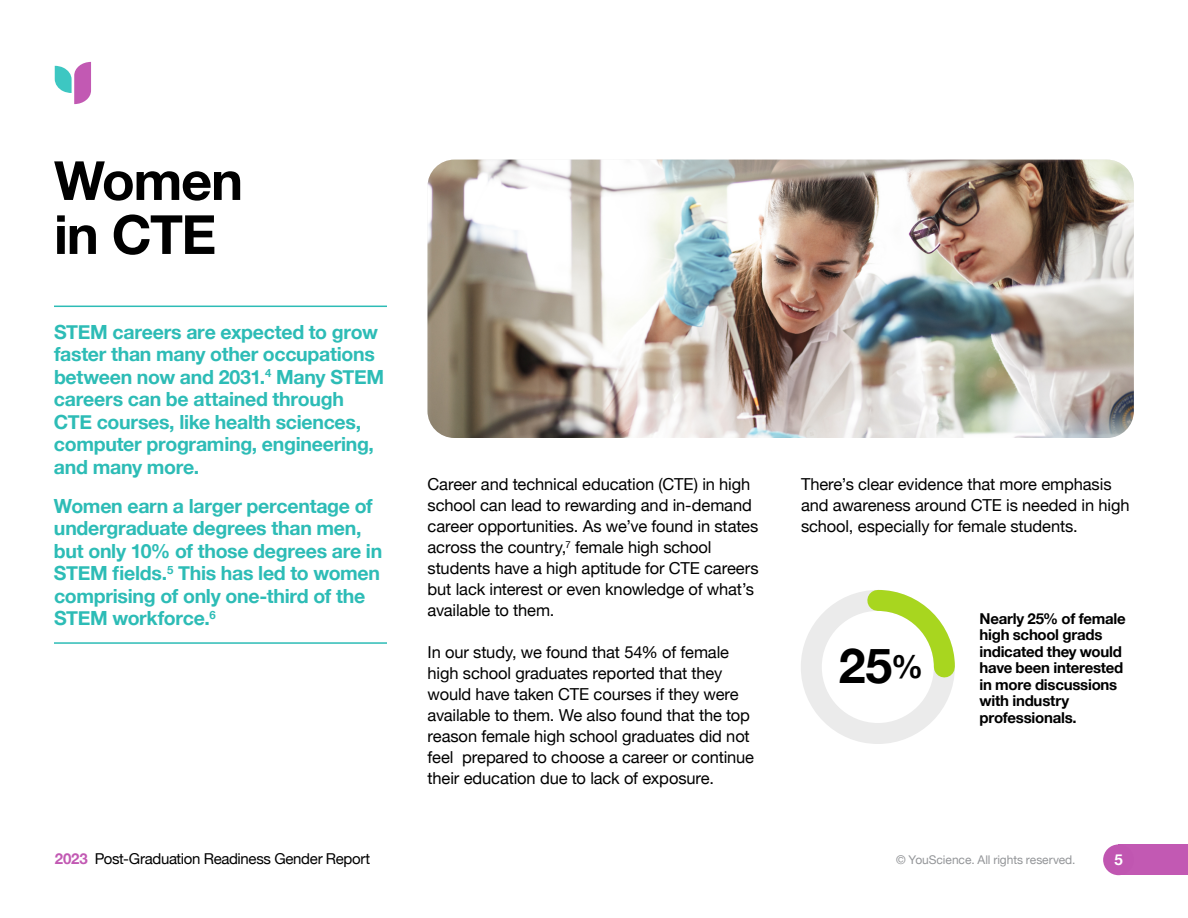
<style>
.page{position:relative;width:1188px;height:918px;background:#fff}
.page>*{position:absolute;margin:0;border:0;box-sizing:border-box;transform-origin:0 0}
.t1{font:700 54px/54px "Helvetica Neue";letter-spacing:-.025em;color:#000}
.t2{font:700 48.3px "Helvetica Neue";color:#000}
.t3{font:700 19.5px/22.5px "Helvetica Neue";letter-spacing:-.015em;color:#2dbcb6}
.t4{font:16.5px/21px "Helvetica Neue";letter-spacing:-.01em;color:#000}
.t5{font:700 15px/16.5px "Helvetica Neue";letter-spacing:-.015em;color:#000}
.t6{font:15px "Helvetica Neue";letter-spacing:-.025em;color:#000}
.t7{font:700 15px "Helvetica Neue";color:#fff}
.t8{font:12px "Helvetica Neue";letter-spacing:-.005em;color:#939598}
.s1{font-size:32.1px}
.s2{font-weight:700;color:#c259b3}
</style>
<div class="page">
<div style="left:1119px;top:844px;width:69px;height:31px;background:#c259b3"></div>
<svg style="left:55px;top:62px;width:36px;height:42px"></svg>
<div style="left:1103px;top:844px;width:31px;height:31px;background:#c056b1;border-radius:50%"></div>
<hr style="left:54px;top:642px;width:333px;height:2px;background:#2dbcb6">
<hr style="left:54px;top:306px;width:333px;height:1px;background:#2dbcb6">
<img style="left:428px;top:160px;width:706px;height:278px">
<div style="left:801px;top:590px;width:154px;height:154px;border:21px solid #ebebeb;border-radius:50%"></div>
<svg style="left:857px;top:589px;width:98px;height:99px"></svg>
<h1 class="t1" style="left:54px;top:155px;width:191px">Women in CTE</h1>
<p class="t3" style="left:54px;top:321px;width:332px">STEM careers are expected to grow faster than many other occupations between now and 2031.<sup>4</sup> Many STEM careers can be attained through<br>CTE courses, like health sciences, computer programing, engineering, and many more.</p>
<p class="t3" style="left:54px;top:495px;width:330px">Women earn a larger percentage of undergraduate degrees than men, but only 10% of those degrees are in<br>STEM fields.<sup>5</sup> This has led to women comprising of only one-third of the<br>STEM workforce.<sup>6</sup></p>
<p class="t4" style="left:428px;top:475px;width:333px">Career and technical education (CTE) in high school can lead to rewarding and in-demand career opportunities. As we’ve found in states across the country,<sup>7</sup> female high school students have a high aptitude for CTE careers but lack interest or even knowledge of what’s available to them.</p>
<p class="t4" style="left:428px;top:642px;width:328px">In our study, we found that 54% of female high school graduates reported that they would have taken CTE courses if they were available to them. We also found that the top reason female high school graduates did not feel prepared to choose a career or continue their education due to lack of exposure.</p>
<p class="t4" style="left:801px;top:475px;width:330px">There’s clear evidence that more emphasis and awareness around CTE is needed in high school, especially for female students.</p>
<h2 class="t2" style="left:839px;top:628px;width:86px">25<span class="s1">%</span></h2>
<p class="t5" style="left:980px;top:611px;width:148px">Nearly 25% of female high school grads indicated they would have been interested in more discussions with industry professionals.</p>
<p class="t6" style="left:55px;top:848px;width:317px"><span class="s2">2023</span> Post-Graduation Readiness Gender Report</p>
<p class="t8" style="left:896px;top:851px;width:181px">© YouScience. All rights reserved.</p>
<p class="t7" style="left:1114px;top:848px;width:10px">5</p>
</div>
